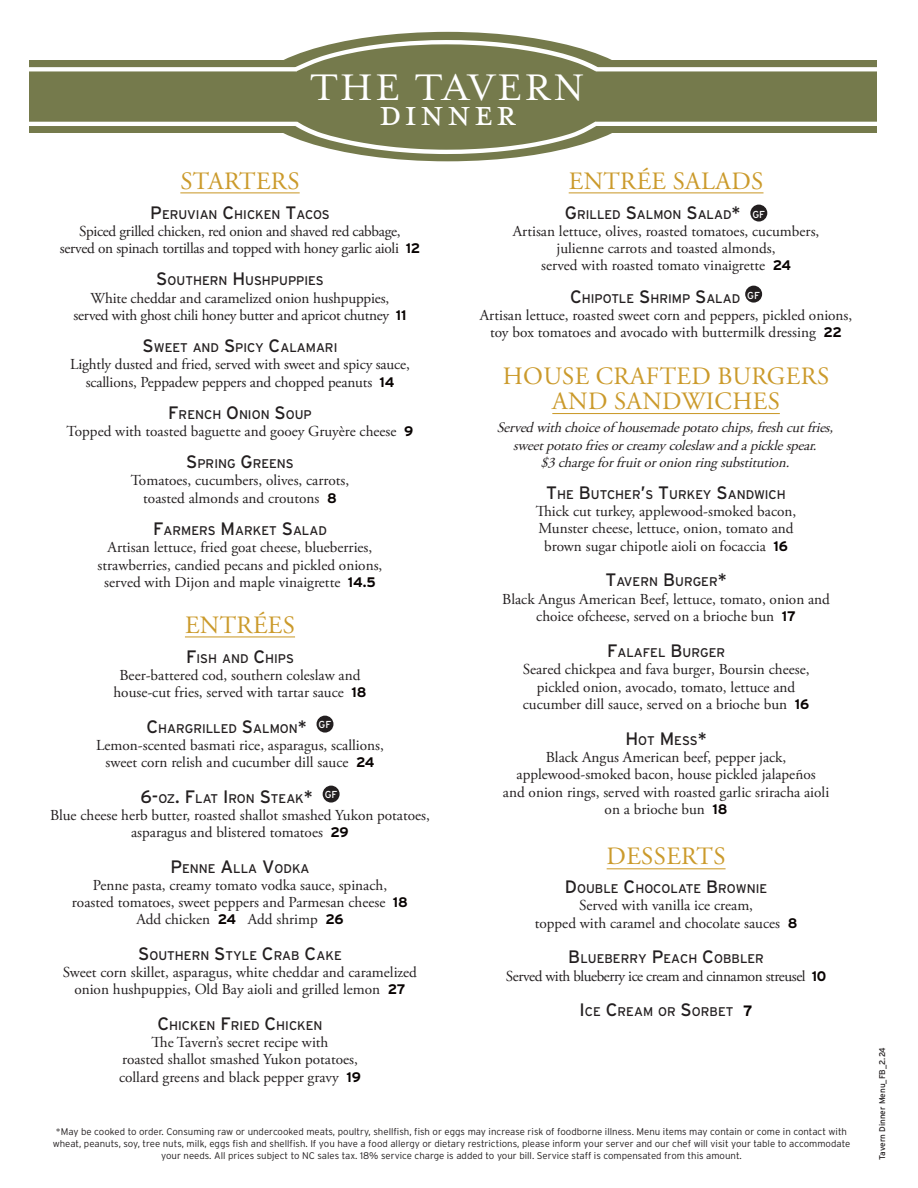
<style>
.page{position:relative;width:918px;height:1188px;background:#fff}
.page>*{position:absolute;margin:0;border:0;box-sizing:border-box;transform-origin:0 0}
.t1{font:42.6px "Mrs Eaves OT";letter-spacing:.06em;color:#fff}
.t2{font:41.55px "Mrs Eaves OT";letter-spacing:.06em;color:#fff}
.t3{font:24.9px/24.9px "Adobe Garamond Pro";letter-spacing:.015em;color:#cb9a2b;text-align:center}
.t4{font:15.3px/17.2px "Adobe Garamond Pro";color:#231f20;text-align:center}
.t5{font:15.3px/17.2px "Adobe Garamond Pro";letter-spacing:-.02em;color:#231f20;text-align:center}
.t6{font:15.15px/17.4px "Adobe Garamond Pro";color:#231f20;text-align:center}
.t7{font:15.15px "Adobe Garamond Pro";letter-spacing:-.03em;color:#231f20}
.t8{font:italic 14.55px/17.2px "Adobe Garamond Pro";letter-spacing:-.01em;color:#231f20;text-align:center}
.t9{font:12.6px "Interstate";color:#231f20}
.t10{font:300 9.75px/11.7px "Interstate";color:#231f20;text-align:center}
.t11{font:8.25px "Interstate";color:#231f20}
.s1{font-size:18px}
.s2{font-family:"Interstate";font-weight:700;font-size:13.8px;color:#080302}
.s3{font-size:10.05px;color:#fff}
.s4{font-weight:700;font-size:15px;color:#080302}
</style>
<div class="page">
<div style="left:750px;top:205px;width:17px;height:17px;background:#231f20;border-radius:50%"></div>
<div style="left:745px;top:286px;width:17px;height:17px;background:#231f20;border-radius:50%"></div>
<div style="left:317px;top:716px;width:16px;height:17px;background:#231f20;border-radius:50%"></div>
<div style="left:323px;top:786px;width:17px;height:17px;background:#231f20;border-radius:50%"></div>
<div style="left:249px;top:32px;width:398px;height:129px;background:#757a4c;border-radius:50%"></div>
<div style="left:30px;top:60px;width:847px;height:73px;background:#757a4c"></div>
<svg style="left:294px;top:128px;width:304px;height:26px"></svg>
<svg style="left:295px;top:40px;width:303px;height:25px"></svg>
<svg style="left:30px;top:65px;width:847px;height:63px"></svg>
<hr style="left:180px;top:192px;width:120px;height:1px;background:#cb9a2b">
<hr style="left:185px;top:636px;width:110px;height:1px;background:#cb9a2b">
<hr style="left:569px;top:192px;width:195px;height:1px;background:#cb9a2b">
<hr style="left:552px;top:413px;width:228px;height:1px;background:#cb9a2b">
<hr style="left:607px;top:868px;width:119px;height:1px;background:#cb9a2b">
<h1 class="t1" style="left:310px;top:62px;width:275px">THE TAVERN</h1>
<h2 class="t2" style="left:379px;top:89px;width:139px">dinner</h2>
<h3 class="t3" style="left:180px;top:170px;width:121px">STARTERS</h3>
<p class="t9" style="left:150px;top:207px;width:181px"><span class="s1">P</span>ERUVIAN <span class="s1">C</span>HICKEN <span class="s1">T</span>ACOS</p>
<p class="t5" style="left:60px;top:223px;width:362px">Spiced grilled chicken, red onion and shaved red cabbage, served on spinach tortillas and topped with honey garlic aioli <span class="s2">12</span></p>
<p class="t9" style="left:156px;top:274px;width:169px"><span class="s1">S</span>OUTHERN <span class="s1">H</span> USHPUPPIES</p>
<p class="t5" style="left:74px;top:290px;width:334px">White cheddar and caramelized onion hushpuppies, served with ghost chili honey butter and apricot chutney <span class="s2">11</span></p>
<p class="t9" style="left:143px;top:341px;width:196px"><span class="s1">S</span>WEET AND <span class="s1">S</span> PICY <span class="s1">C</span>ALAMARI</p>
<p class="t4" style="left:70px;top:356px;width:341px">Lightly dusted and fried, served with sweet and spicy sauce, scallions, Peppadew peppers and chopped peanuts <span class="s2">14</span></p>
<p class="t9" style="left:168px;top:407px;width:143px"><span class="s1">F</span>RENCH <span class="s1">O</span>NION <span class="s1">S</span>OUP</p>
<p class="t4" style="left:67px;top:423px;width:348px">Topped with toasted baguette and gooey Gruyère cheese <span class="s2">9</span></p>
<p class="t9" style="left:186px;top:457px;width:109px"><span class="s1">S</span>PRING <span class="s1">G</span>REENS</p>
<p class="t4" style="left:131px;top:473px;width:220px">Tomatoes, cucumbers, olives, carrots, toasted almonds and croutons <span class="s2">8</span></p>
<p class="t9" style="left:153px;top:523px;width:175px"><span class="s1">F</span>ARMERS <span class="s1">M</span> ARKET <span class="s1">S</span>ALAD</p>
<p class="t4" style="left:98px;top:539px;width:286px">Artisan lettuce, fried goat cheese, blueberries, strawberries, candied pecans and pickled onions, served with Dijon and maple vinaigrette <span class="s2">14.5</span></p>
<h3 class="t3" style="left:185px;top:614px;width:111px">ENTRÉES</h3>
<p class="t9" style="left:186px;top:651px;width:109px"><span class="s1">F</span>ISH AND <span class="s1">C</span>HIPS</p>
<p class="t4" style="left:113px;top:667px;width:255px">Beer-battered cod, southern coleslaw and house-cut fries, served with tartar sauce <span class="s2">18</span></p>
<p class="t9" style="left:147px;top:721px;width:186px"><span class="s1">C</span>HARGRILLED <span class="s1">S</span>ALMON<span class="s1">*</span> <sup>GF</sup></p>
<p class="t4" style="left:96px;top:737px;width:289px">Lemon-scented basmati rice, asparagus, scallions, sweet corn relish and cucumber dill sauce <span class="s2">24</span></p>
<p class="t9" style="left:140px;top:791px;width:199px"><span class="s1">6-</span>OZ<span class="s1">. F</span>LAT <span class="s1">I</span>RON <span class="s1">S</span>TEAK<span class="s1">*</span> <sup>GF</sup></p>
<p class="t4" style="left:50px;top:807px;width:381px">Blue cheese herb butter, roasted shallot smashed Yukon potatoes, asparagus and blistered tomatoes <span class="s2">29</span></p>
<p class="t9" style="left:170px;top:861px;width:141px"><span class="s1">P</span>ENNE <span class="s1">A</span>LLA <span class="s1">V</span>ODKA</p>
<p class="t4" style="left:72px;top:877px;width:338px">Penne pasta, creamy tomato vodka sauce, spinach, roasted tomatoes, sweet peppers and Parmesan cheese <span class="s2">18<br></span>Add chicken <span class="s2">24</span> Add shrimp <span class="s2">26</span></p>
<p class="t9" style="left:138px;top:948px;width:205px"><span class="s1">S</span>OUTHERN <span class="s1">S</span>TYLE <span class="s1">C</span>RAB <span class="s1">C</span>AKE</p>
<p class="t4" style="left:63px;top:964px;width:356px">Sweet corn skillet, asparagus, white cheddar and caramelized onion hushpuppies, Old Bay aioli and grilled lemon <span class="s2">27</span></p>
<p class="t9" style="left:157px;top:1018px;width:167px"><span class="s1">C</span>HICKEN <span class="s1">F</span>RIED <span class="s1">C</span>HICKEN</p>
<p class="t4" style="left:119px;top:1034px;width:243px">The Tavern’s secret recipe with<br>roasted shallot smashed Yukon potatoes, collard greens and black pepper gravy <span class="s2">19</span></p>
<h3 class="t3" style="left:569px;top:170px;width:196px">ENTRÉE SALADS</h3>
<p class="t9" style="left:565px;top:207px;width:202px"><span class="s1">G</span>RILLED <span class="s1">S</span>ALMON <span class="s1">S</span>ALAD<span class="s1">*</span> <span class="s3">GF</span></p>
<p class="t6" style="left:513px;top:223px;width:308px">Artisan lettuce, olives, roasted tomatoes, cucumbers, julienne carrots and toasted almonds,<br>served with roasted tomato vinaigrette <span class="s2">24</span></p>
<p class="t9" style="left:570px;top:291px;width:191px"><span class="s1">C</span>HIPOTLE <span class="s1">S</span>HRIMP <span class="s1">S</span>ALAD <sup>GF</sup></p>
<p class="t6" style="left:480px;top:307px;width:374px">Artisan lettuce, roasted sweet corn and peppers, pickled onions, toy box tomatoes and avocado with buttermilk dressing <span class="s2">22</span></p>
<h3 class="t3" style="left:503px;top:364px;width:328px">HOUSE CRAFTED BURGERS<br>AND SANDWICHES</h3>
<p class="t8" style="left:497px;top:420px;width:342px">Servedwithchoiceof housemadepotatochips,freshcutfries, sweetpotatofriesorcreamycoleslaw andapicklespear. $3chargeforfruitoronionringsubstitution.</p>
<p class="t9" style="left:546px;top:488px;width:241px"><span class="s1">T</span>HE <span class="s1">B</span>UTCHER<span class="s1">’</span>S <span class="s1">T</span>URKEY <span class="s1">S</span>ANDWICH</p>
<p class="t6" style="left:536px;top:503px;width:262px">Thick cut turkey, applewood-smoked bacon,<br>Munster cheese, lettuce, onion, tomato and brown sugar chipotle aioli on focaccia <span class="s2">16</span></p>
<p class="t9" style="left:605px;top:575px;width:123px"><span class="s1">T</span>AVERN <span class="s1">B</span>URGER<span class="s1">*</span></p>
<p class="t6" style="left:502px;top:591px;width:329px">Black Angus American Beef, lettuce, tomato, onion and choice ofcheese, served on a brioche bun <span class="s2">17</span></p>
<p class="t9" style="left:607px;top:646px;width:120px"><span class="s1">F</span>ALAFEL <span class="s1">B</span>URGER</p>
<p class="t6" style="left:523px;top:662px;width:288px">Seared chickpea and fava burger, Boursin cheese, pickled onion, avocado, tomato, lettuce and cucumber dill sauce, served on a brioche bun <span class="s2">16</span></p>
<p class="t9" style="left:625px;top:733px;width:83px"><span class="s1">H</span>OT <span class="s1">M</span>ESS<span class="s1">*</span></p>
<p class="t6" style="left:503px;top:749px;width:328px">Black Angus American beef, pepper jack, applewood-smoked bacon, house pickled jalapeños<br>and onion rings, served with roasted garlic sriracha aioli on a brioche bun <span class="s2">18</span></p>
<h3 class="t3" style="left:607px;top:845px;width:120px">DESSERTS</h3>
<p class="t9" style="left:565px;top:882px;width:204px"><span class="s1">D</span>OUBLE <span class="s1">C</span>HOCOLATE <span class="s1">B</span>ROWNIE</p>
<p class="t6" style="left:535px;top:897px;width:264px">Served with vanilla ice cream,<br>topped with caramel and chocolate sauces <span class="s2">8</span></p>
<p class="t9" style="left:568px;top:952px;width:197px"><span class="s1">B</span>LUEBERRY <span class="s1">P</span>EACH <span class="s1">C</span>OBBLER</p>
<p class="t7" style="left:506px;top:967px;width:322px">Served with blueberry ice cream and cinnamon streusel <span class="s2">10</span></p>
<p class="t9" style="left:580px;top:1004px;width:175px"><span class="s1">I</span>CE <span class="s1">C</span>REAM OR <span class="s1">S</span>ORBET <span class="s4">7</span></p>
<p class="t10" style="left:53px;top:1126px;width:799px">*May be cooked to order. Consuming raw or undercooked meats, poultry, shellfish, fish or eggs may increase risk of foodborne illness. Menu items may contain or come in contact with wheat, peanuts, soy, tree nuts, milk, eggs fish and shellfish. If you have a food allergy or dietary restrictions, please inform your server and our chef will visit your table to accommodate your needs. All prices subject to NC sales tax. 18% service charge is added to your bill. Service staff is compensated from this amount.</p>
<p class="t11" style="left:878px;top:1160px;width:114px;rotate:-90deg">Tavern Dinner Menu_FB_2.24</p>
</div>
